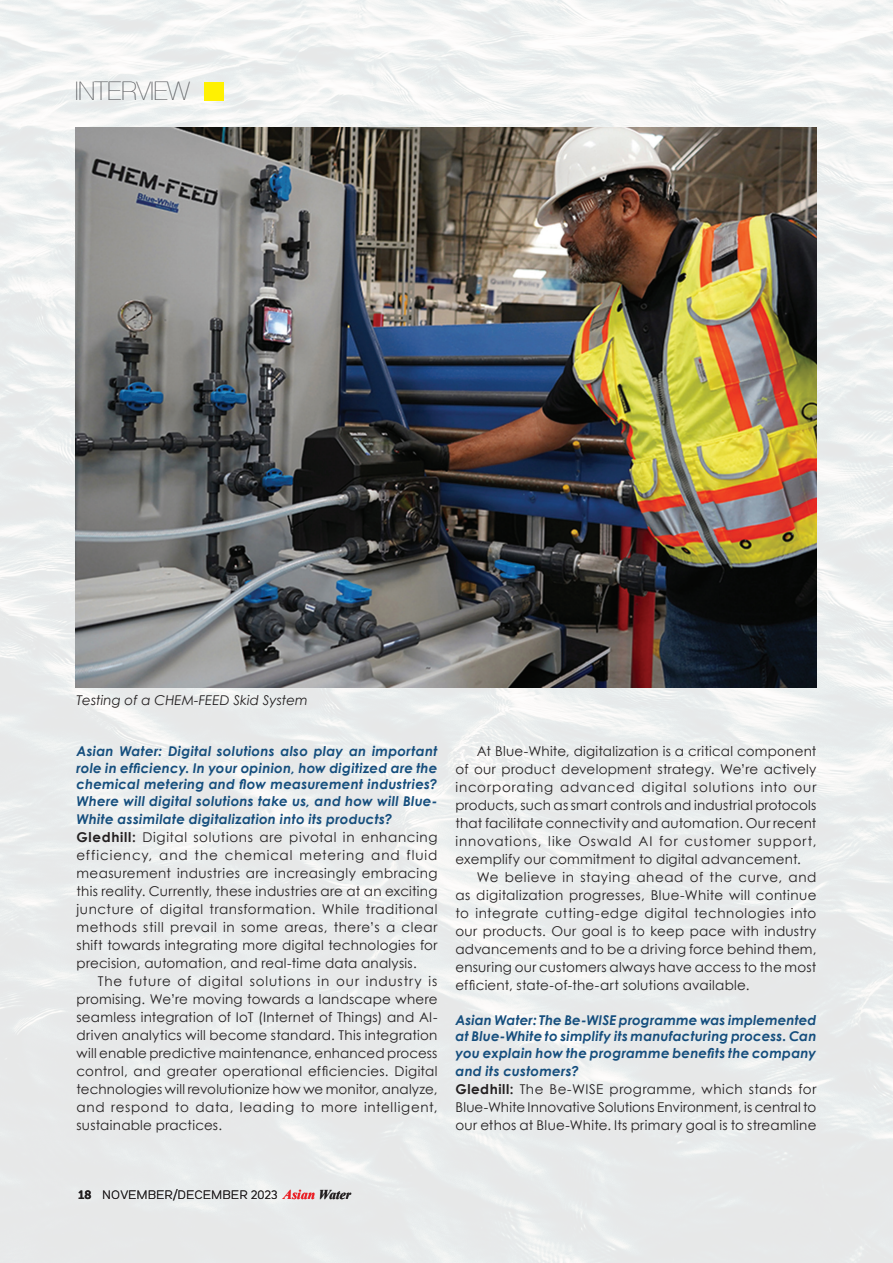
<style>
.page{position:relative;width:893px;height:1263px;background:#fff}
.page>*{position:absolute;margin:0;border:0;box-sizing:border-box;transform-origin:0 0}
.t1{font:25.5px "Helvetica Neue";color:#6c6d70}
.Body_text{font:13.5px/18px "Century Gothic";letter-spacing:.02em;color:#231f20;text-align:justify}
.Body_text-2{font:italic 700 13.5px/16.5px "Century Gothic";letter-spacing:.02em;color:#154e7d;text-align:justify}
.t2{font:italic 13.5px "Century Gothic";color:#231f20}
.t3{font:12px "Powdah";color:#231f20}
.s1{font-weight:700}
.s2{font-family:"Museo 700"}
.s3{font-family:"Times New Roman";font-weight:700;font-style:italic;font-size:13.5px;color:#ee1d23}
.s4{font-family:"Times New Roman";font-weight:700;font-style:italic;font-size:13.5px}
</style>
<div class="page">
<img style="left:0;top:0;width:893px;height:1263px">
<div style="left:204px;top:82px;width:19px;height:18px;background:#fff101"></div>
<img style="left:75px;top:128px;width:741px;height:560px">
<h1 class="t1" style="left:75px;top:76px;width:116px">INTERVIEW</h1>
<p class="t2" style="left:77px;top:691px;width:233px">Testing of a CHEM-FEED Skid System</p>
<p class="Body_text-2" style="left:77px;top:743px;width:362px">Asian Water: Digital solutions also play an important role in efficiency. In your opinion, how digitized are the chemical metering and flow measurement industries?<br>Where will digital solutions take us, and how will Blue-</p>
<p class="Body_text-2" style="left:77px;top:810px;width:317px">White assimilate digitalization into its products?</p>
<p class="Body_text" style="left:77px;top:828px;width:362px"><span class="s1">Gledhill:</span> Digital solutions are pivotal in enhancing efficiency, and the chemical metering and fluid measurement industries are increasingly embracing this reality. Currently, these industries are at an exciting juncture of digital transformation. While traditional methods still prevail in some areas, there’s a clear shift towards integrating more digital technologies for precision, automation, and real-time data analysis.</p>
<p class="Body_text" style="left:77px;top:972px;width:362px;text-indent:21px">The future of digital solutions in our industry is promising. We’re moving towards a landscape where seamless integration of IoT (Internet of Things) and AI&shy;driven analytics will become standard. This integration will enable predictive maintenance, enhanced process control, and greater operational efficiencies. Digital technologies will revolutionize how we monitor, analyze, and respond to data, leading to more intelligent, sustainable practices.</p>
<p class="Body_text" style="left:455px;top:742px;width:362px;text-indent:21px">At Blue-White, digitalization is a critical component of our product development strategy. We’re actively incorporating advanced digital solutions into our products, such as smart controls and industrial protocols that facilitate connectivity and automation. Our recent innovations, like Oswald AI for customer support, exemplify our commitment to digital advancement.</p>
<p class="Body_text" style="left:455px;top:868px;width:362px;text-indent:21px">We believe in staying ahead of the curve, and as digitalization progresses, Blue-White will continue to integrate cutting-edge digital technologies into our products. Our goal is to keep pace with industry advancements and to be a driving force behind them, ensuring our customers always have access to the most efficient, state-of-the-art solutions available.</p>
<p class="Body_text-2" style="left:455px;top:1011px;width:362px">Asian Water: The Be-WISE programme was implemented at Blue-White to simplify its manufacturing process. Can you explain how the programme benefits the company</p>
<p class="Body_text-2" style="left:455px;top:1062px;width:125px">and its customers?</p>
<p class="Body_text" style="left:455px;top:1080px;width:362px"><span class="s1">Gledhill:</span> The Be-WISE programme, which stands for Blue-White Innovative Solutions Environment, is central to our ethos at Blue-White. Its primary goal is to streamline</p>
<p class="t3" style="left:78px;top:1188px;width:275px"><span class="s2">18</span> NOVEMBER/DECEMBER 2023 <span class="s3">Asian</span> <span class="s4">Water</span></p>
</div>
